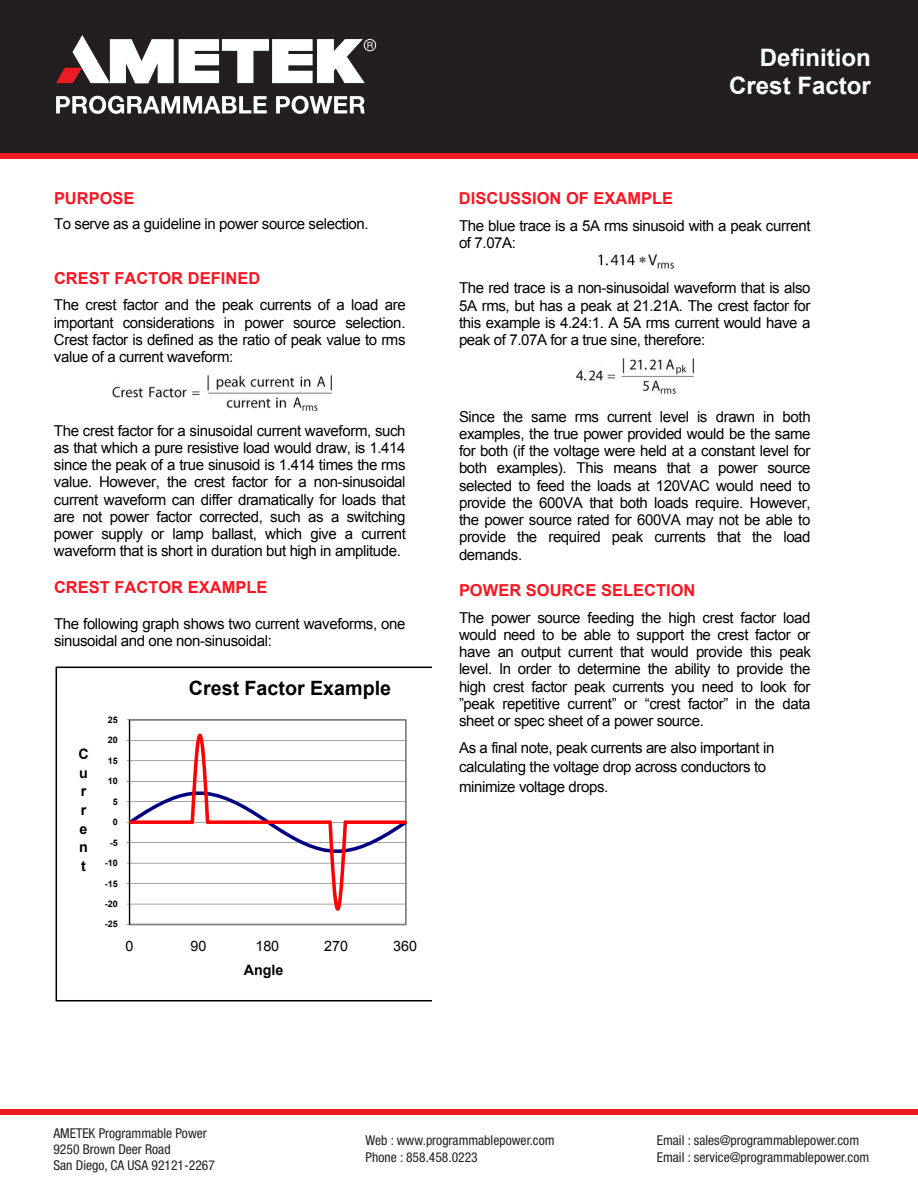
<style>
.page{position:relative;width:918px;height:1188px;background:#fff}
.page>*{position:absolute;margin:0;border:0;box-sizing:border-box;transform-origin:0 0}
.t1{font:700 24px/27.6px "Arial";color:#fff;text-align:right}
.t2{font:700 19.65px "Arial";color:#000}
.t3{font:700 16.5px "Arial";color:#fa1522}
.t4{font:15px/17.2px "Arial";letter-spacing:-.025em;color:#000;text-align:justify}
.t5{font:14.25px "Arial";color:#000}
.t6{font:700 14.25px/18.6px "Arial";color:#000;text-align:justify}
.t7{font:condensed 13.65px/16.4px "Helvetica Neue LT Std";color:#231f20}
.t8{font:700 9px "Arial";letter-spacing:.005em;color:#000}
</style>
<div class="page">
<div style="left:0;top:0;width:918px;height:153px;background:#231f20"></div>
<div style="left:0;top:153px;width:918px;height:6px;background:#ed1c24"></div>
<svg style="left:56px;top:96px;width:211px;height:18px"></svg>
<svg style="left:276px;top:96px;width:89px;height:18px"></svg>
<svg style="left:56px;top:35px;width:320px;height:48px"></svg>
<div style="left:0;top:1109px;width:918px;height:5px;background:#ed1c24"></div>
<img style="left:113px;top:375px;width:219px;height:37px">
<svg style="left:56px;top:667px;width:376px;height:335px"></svg>
<img style="left:598px;top:252px;width:76px;height:19px">
<img style="left:576px;top:358px;width:118px;height:37px">
<p class="t3" style="left:54px;top:188px;width:82px">PURPOSE</p>
<p class="t4" style="left:54px;top:215px;width:316px">To serve as a guideline in power source selection.</p>
<p class="t3" style="left:54px;top:267px;width:208px">CREST FACTOR DEFINED</p>
<p class="t4" style="left:54px;top:297px;width:353px">The crest factor and the peak currents of a load are important considerations in power source selection.<br>Crest factor is defined as the ratio of peak value to rms value of a current waveform:</p>
<p class="t4" style="left:54px;top:422px;width:353px">The crest factor for a sinusoidal current waveform, such as that which a pure resistive load would draw, is 1.414 since the peak of a true sinusoid is 1.414 times the rms value. However, the crest factor for a non-sinusoidal current waveform can differ dramatically for loads that are not power factor corrected, such as a switching power supply or lamp ballast, which give a current waveform that is short in duration but high in amplitude.</p>
<p class="t3" style="left:54px;top:577px;width:215px">CREST FACTOR EXAMPLE</p>
<p class="t4" style="left:54px;top:615px;width:353px">The following graph shows two current waveforms, one sinusoidal and one non-sinusoidal:</p>
<p class="t6" style="left:78px;top:745px;width:12px">C u</p>
<p class="t6" style="left:79px;top:782px;width:10px">r r e n t</p>
<p class="t8" style="left:108px;top:714px;width:12px">25</p>
<p class="t8" style="left:108px;top:734px;width:12px">20</p>
<p class="t8" style="left:108px;top:755px;width:12px">15</p>
<p class="t8" style="left:108px;top:775px;width:12px">10</p>
<p class="t8" style="left:113px;top:796px;width:7px">5</p>
<p class="t8" style="left:113px;top:816px;width:7px">0</p>
<p class="t8" style="left:110px;top:837px;width:9px">-5</p>
<p class="t8" style="left:105px;top:857px;width:15px">-10</p>
<p class="t8" style="left:105px;top:877px;width:15px">-15</p>
<p class="t8" style="left:105px;top:898px;width:15px">-20</p>
<p class="t8" style="left:105px;top:918px;width:15px">-25</p>
<h2 class="t2" style="left:189px;top:675px;width:204px">Crest Factor Example</h2>
<p class="t5" style="left:126px;top:937px;width:9px">0</p>
<p class="t5" style="left:191px;top:937px;width:17px">90</p>
<p class="t5" style="left:255px;top:937px;width:25px">180</p>
<p class="t5" style="left:324px;top:937px;width:25px">270</p>
<p class="t5" style="left:393px;top:937px;width:25px">360</p>
<p class="t6" style="left:244px;top:961px;width:41px">Angle</p>
<h1 class="t1" style="left:729px;top:45px;width:143px">Definition<br>Crest Factor</h1>
<p class="t3" style="left:459px;top:188px;width:216px">DISCUSSION OF EXAMPLE</p>
<p class="t4" style="left:459px;top:217px;width:353px">The blue trace is a 5A rms sinusoid with a peak current</p>
<p class="t4" style="left:459px;top:234px;width:59px">of 7.07A:</p>
<p class="t4" style="left:459px;top:280px;width:353px">The red trace is a non-sinusoidal waveform that is also<br>5A rms, but has a peak at 21.21 The crest factor for</p>
<p class="t4" style="left:459px;top:297px;width:353px;text-align:left;text-indent:210px">A.<br>this example is 4.24:1. A 5A rms current would have a peak of 7.07A for a true sine, therefore:</p>
<p class="t4" style="left:459px;top:408px;width:232px">Since the same rms current level</p>
<p class="t4" style="left:697px;top:408px;width:12px">is</p>
<p class="t4" style="left:459px;top:442px;width:353px">for both (if the voltage were held at a constant level for both examples). This means that a power source selected to feed the loads at 120VAC would need to provide the 600VA that both loads require. However, the power source rated for 600VA may not be able to provide the required peak currents that the load demands.</p>
<p class="t4" style="left:459px;top:408px;width:353px;text-align:right">drawn in both<br>examples, the true power provided would be the same</p>
<p class="t3" style="left:459px;top:580px;width:238px">POWER SOURCE SELECTION</p>
<p class="t4" style="left:459px;top:609px;width:353px;text-align:right">crest factor load<br>would need to be able to support the crest factor or</p>
<p class="t4" style="left:459px;top:609px;width:238px">The power source feeding the high</p>
<p class="t4" style="left:459px;top:644px;width:354px">have an output current that would provide this peak level. In order to determine the ability to provide the high crest factor peak currents you need to look for ”peak repetitive current” or “crest factor” in the data sheet or spec sheet of a power source.</p>
<p class="t4" style="left:459px;top:739px;width:317px">As a final note, peak currents are also important in</p>
<p class="t4" style="left:459px;top:778px;width:151px">minimize voltage drops.</p>
<p class="t4" style="left:459px;top:759px;width:309px">calculating the voltage drop across conductors to</p>
<p class="t7" style="left:53px;top:1125px;width:163px">AMETEK Programmable Power<br>9250 Brown Deer Road<br>San Diego, CA USA 92121-2267</p>
<p class="t7" style="left:657px;top:1132px;width:214px">Email : sales@programmablepower.com<br>Email : service@programmablepower.com</p>
<p class="t7" style="left:366px;top:1132px;width:190px">Web : www.programmablepower.com<br>Phone : 858.458.0223</p>
</div>
